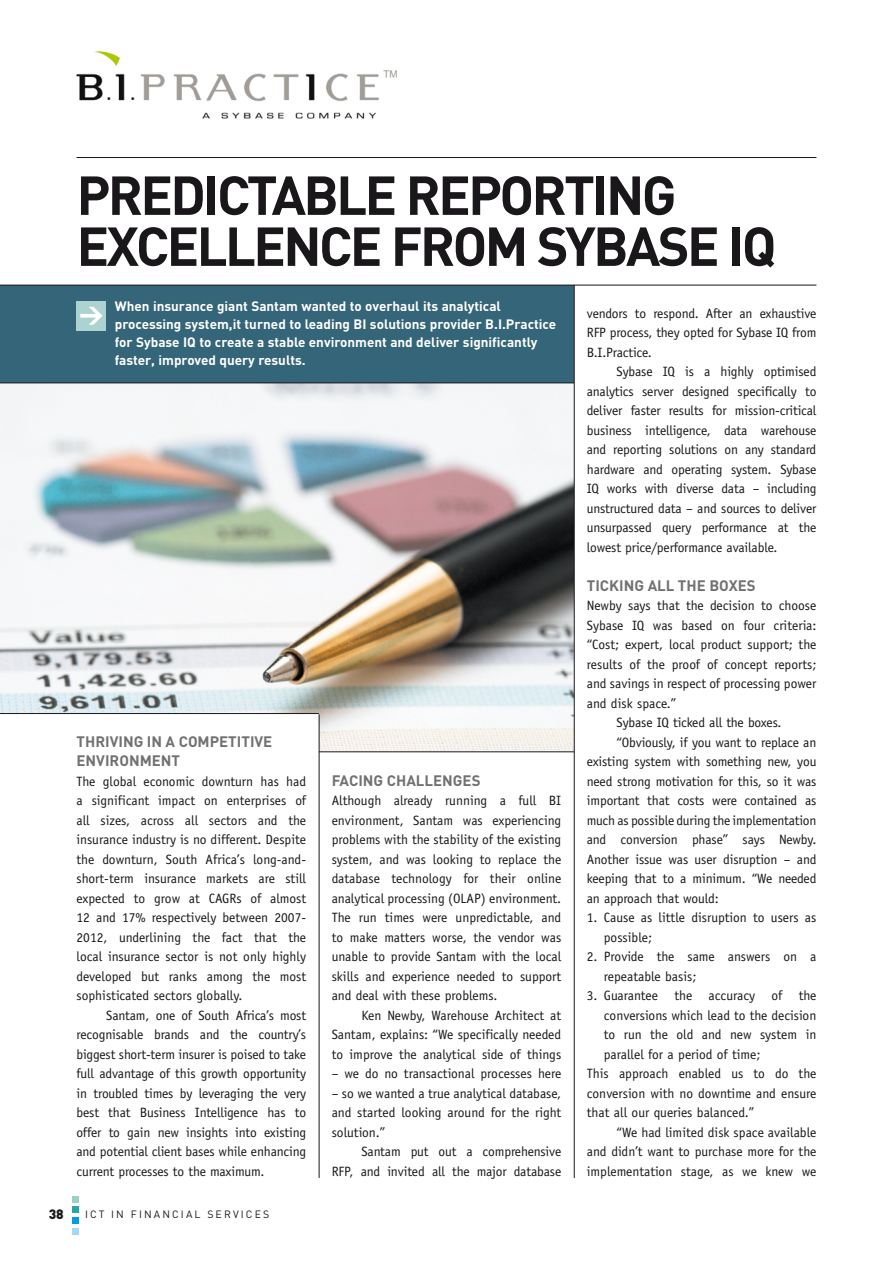
<style>
.page{position:relative;width:893px;height:1263px;background:#fff}
.page>*{position:absolute;margin:0;border:0;box-sizing:border-box;transform-origin:0 0}
.t1{font:700 54px/51px "DIN";letter-spacing:-.05em;color:#1a171b}
.t2{font:700 15px/19.5px "DIN";color:#707173}
.t3{font:13.5px/19.5px "Officina Sans";letter-spacing:-.01em;color:#1a171b;text-align:justify}
.t4{font:700 13.5px/18px "DIN";color:#fff}
.t5{font:900 13.5px "DIN";color:#1a171b}
.t6{font:10.5px "DIN";letter-spacing:.2em;color:#1a171b}
</style>
<div class="page">
<img style="left:0;top:384px;width:574px;height:368px">
<div style="left:72px;top:1196px;width:7px;height:6px;background:#99d1c7"></div>
<div style="left:72px;top:1206px;width:7px;height:7px;background:#28a6a8"></div>
<div style="left:72px;top:1217px;width:7px;height:7px;background:#009ee0"></div>
<div style="left:72px;top:1228px;width:7px;height:6px;background:#a2daf4"></div>
<hr style="left:77px;top:157px;width:739px;height:1px;background:#1a171b">
<div style="left:0;top:285px;width:574px;height:98px;background:#356578"></div>
<div style="left:77px;top:301px;width:29px;height:30px;background:#acd2d2"></div>
<svg style="left:80px;top:307px;width:23px;height:18px"></svg>
<hr style="left:319px;top:751px;width:255px;height:1px;background:#1a171b">
<hr style="left:319px;top:714px;width:1px;height:464px;background:#1a171b">
<hr style="left:0;top:285px;width:816px;height:1px;background:#1a171b">
<hr style="left:0;top:713px;width:319px;height:1px;background:#1a171b">
<hr style="left:0;top:383px;width:574px;height:1px;background:#1a171b">
<hr style="left:574px;top:285px;width:1px;height:893px;background:#1a171b">
<img style="left:76px;top:51px;width:321px;height:68px">
<h1 class="t1" style="left:77px;top:168px;width:701px">PREDICTABLE REPORTING<br>EXCELLENCE FROM SYBASE IQ</h1>
<p class="t4" style="left:115px;top:297px;width:443px">When insurance giant Santam wanted to overhaul its analytical processing system,it turned to leading BI solutions provider B.I.Practice for Sybase IQ to create a stable environment and deliver significantly faster, improved query results.</p>
<p class="t3" style="left:587px;top:303px;width:231px">vendors to respond. After an exhaustive RFP process, they opted for Sybase IQ from B.I.Practice.</p>
<p class="t3" style="left:587px;top:362px;width:231px;text-indent:30px">Sybase IQ is a highly optimised analytics server designed specifically to deliver faster results for mission-critical business intelligence, data warehouse and reporting solutions on any standard hardware and operating system. Sybase IQ works with diverse data – including unstructured data – and sources to deliver unsurpassed query performance at the lowest price/performance available.</p>
<p class="t2" style="left:587px;top:575px;width:170px">TICKING ALL THE BOXES</p>
<p class="t3" style="left:587px;top:596px;width:231px">Newby says that the decision to choose</p>
<p class="t3" style="left:587px;top:615px;width:231px">Sybase IQ was based on four criteria:</p>
<p class="t3" style="left:587px;top:635px;width:231px">“Cost; expert, local product support; the</p>
<p class="t3" style="left:587px;top:654px;width:231px">results of the proof of concept reports;</p>
<p class="t3" style="left:587px;top:674px;width:231px">and savings in respect of processing power</p>
<p class="t3" style="left:587px;top:693px;width:91px">and disk space.”</p>
<p class="t3" style="left:617px;top:713px;width:166px">Sybase IQ ticked all the boxes.</p>
<p class="t3" style="left:617px;top:732px;width:201px">“Obviously, if you want to replace an</p>
<p class="t3" style="left:587px;top:752px;width:231px">existing system with something new, you</p>
<p class="t3" style="left:587px;top:771px;width:231px">need strong motivation for this, so it was</p>
<p class="t3" style="left:587px;top:791px;width:231px">important that costs were contained as</p>
<p class="t3" style="left:587px;top:810px;width:231px">much as possible during the implementation</p>
<p class="t3" style="left:587px;top:830px;width:231px">and conversion phase” says Newby.</p>
<p class="t3" style="left:587px;top:849px;width:231px">Another issue was user disruption – and</p>
<p class="t3" style="left:587px;top:869px;width:231px">keeping that to a minimum. “We needed</p>
<p class="t3" style="left:587px;top:888px;width:134px">an approach that would:</p>
<p class="t3" style="left:604px;top:908px;width:214px;text-indent:-17px">1. Cause as little disruption to users as possible;</p>
<p class="t3" style="left:604px;top:947px;width:214px;text-indent:-17px">2. Provide the same answers on a repeatable basis;</p>
<p class="t3" style="left:587px;top:986px;width:231px">3. Guarantee the accuracy of the</p>
<p class="t3" style="left:604px;top:1005px;width:214px">conversions which lead to the decision</p>
<p class="t3" style="left:604px;top:1025px;width:214px">to run the old and new system in</p>
<p class="t3" style="left:604px;top:1044px;width:158px">parallel for a period of time;</p>
<p class="t3" style="left:587px;top:1064px;width:231px">This approach enabled us to do the</p>
<p class="t3" style="left:587px;top:1083px;width:231px">conversion with no downtime and ensure</p>
<p class="t3" style="left:587px;top:1103px;width:169px">that all our queries balanced.”</p>
<p class="t3" style="left:617px;top:1122px;width:201px">“We had limited disk space available</p>
<p class="t3" style="left:587px;top:1142px;width:231px">and didn’t want to purchase more for the</p>
<p class="t3" style="left:587px;top:1161px;width:231px">implementation stage, as we knew we</p>
<p class="t2" style="left:77px;top:731px;width:197px">THRIVING IN A COMPETITIVE<br>ENVIRONMENT</p>
<p class="t3" style="left:77px;top:771px;width:231px">The global economic downturn has had a significant impact on enterprises of all sizes, across all sectors and the insurance industry is no different. Despite the downturn, South Africa’s long-and&shy;short-term insurance markets are still expected to grow at CAGRs of almost 12 and 17% respectively between 2007- 2012, underlining the fact that the local insurance sector is not only highly developed but ranks among the most sophisticated sectors globally.</p>
<p class="t3" style="left:77px;top:1005px;width:231px;text-indent:30px">Santam, one of South Africa’s most recognisable brands and the country’s biggest short-term insurer is poised to take full advantage of this growth opportunity in troubled times by leveraging the very best that Business Intelligence has to offer to gain new insights into existing and potential client bases while enhancing current processes to the maximum.</p>
<p class="t2" style="left:332px;top:770px;width:150px">FACING CHALLENGES</p>
<p class="t3" style="left:332px;top:791px;width:231px">Although already running a full BI environment, Santam was experiencing problems with the stability of the existing system, and was looking to replace the database technology for their online analytical processing (OLAP) environment.<br>The run times were unpredictable, and to make matters worse, the vendor was unable to provide Santam with the local skills and experience needed to support and deal with these problems.</p>
<p class="t3" style="left:332px;top:1005px;width:231px;text-indent:30px">Ken Newby, Warehouse Architect at Santam, explains: “We specifically needed to improve the analytical side of things</p>
<p class="t3" style="left:332px;top:1064px;width:231px">– we do no transactional processes here</p>
<p class="t3" style="left:332px;top:1083px;width:231px">– so we wanted a true analytical database, and started looking around for the right solution.”</p>
<p class="t3" style="left:332px;top:1142px;width:231px;text-align:right">Santam put out a comprehensive<br>RFP, and invited all the major database</p>
<p class="t5" style="left:49px;top:1205px;width:17px">38</p>
<p class="t6" style="left:85px;top:1208px;width:186px">ICT IN FINANCIAL SERVICES</p>
</div>
